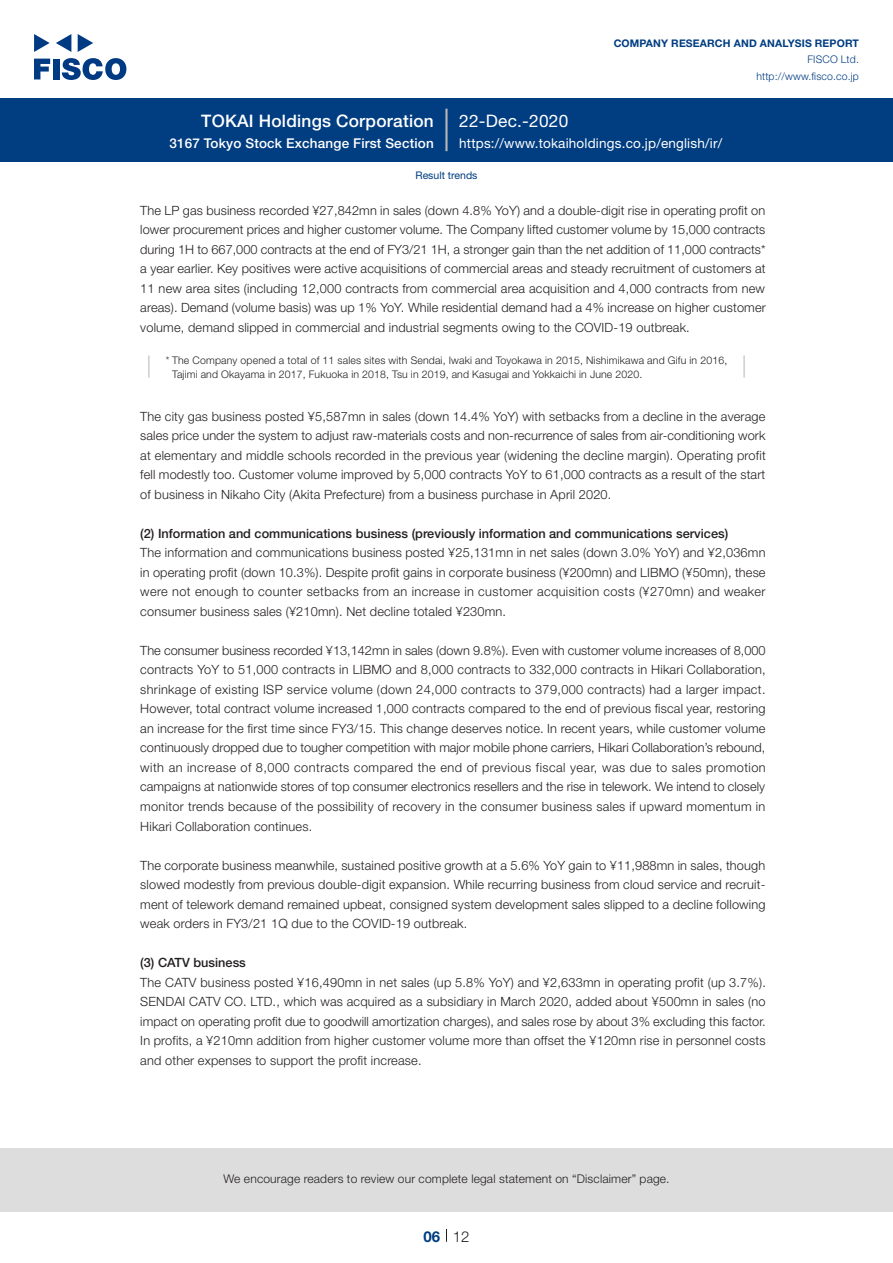
<style>
.page{position:relative;width:893px;height:1263px;background:#fff}
.page>*{position:absolute;margin:0;border:0;box-sizing:border-box;transform-origin:0 0}
.t1{font:500 17.25px "Helvetica Neue LT Std";letter-spacing:.015em;color:#fff}
.t2{font:17.25px "Helvetica Neue LT Std";letter-spacing:.015em;color:#fff}
.t3{font:300 15px "Helvetica Neue LT Std";color:#231f20}
.t4{font:700 15px "Helvetica Neue LT Std";color:#003d81}
.t5{font:13.5px "Helvetica Neue LT Std";letter-spacing:.015em;color:#fff}
.t6{font:500 13.5px "Helvetica Neue LT Std";letter-spacing:.015em;color:#fff}
.t7{font:300 12.75px/19.5px "Helvetica Neue LT Std";letter-spacing:.015em;color:#231f20;text-align:justify}
.t8{font:500 12.75px "Helvetica Neue LT Std";color:#231f20}
.t9{font:300 12px "Helvetica Neue LT Std";letter-spacing:.015em;color:#231f20}
.t10{font:300 10.5px/13.5px "Helvetica Neue LT Std";letter-spacing:.015em;color:#231f20}
.t11{font:700 10.5px "Helvetica Neue LT Std";letter-spacing:.015em;color:#003d81}
.t12{font:300 10.5px/16.5px "Helvetica Neue LT Std";letter-spacing:.015em;color:#003d81;text-align:right}
.t13{font:10.5px "Helvetica Neue LT Std";color:#003d81}
</style>
<div class="page">
<div style="left:0;top:1148px;width:893px;height:64px;background:#ddd"></div>
<svg style="left:34px;top:59px;width:16px;height:20px"></svg>
<div style="left:53px;top:59px;width:6px;height:20px;background:#003a83"></div>
<svg style="left:62px;top:58px;width:64px;height:22px"></svg>
<svg style="left:34px;top:34px;width:16px;height:18px"></svg>
<svg style="left:78px;top:34px;width:15px;height:18px"></svg>
<svg style="left:56px;top:34px;width:15px;height:18px"></svg>
<div style="left:0;top:98px;width:893px;height:64px;background:#003d81"></div>
<hr style="left:445px;top:109px;width:3px;height:42px;background:#b5b5b6">
<svg style="left:446px;top:1229px;width:1px;height:13px"></svg>
<hr style="left:148px;top:355px;width:2px;height:23px;background:#d3d3d3">
<hr style="left:743px;top:355px;width:2px;height:23px;background:#d3d3d3">
<h1 class="t1" style="left:201px;top:110px;width:234px">TOKAI Holdings Corporation</h1>
<p class="t6" style="left:169px;top:135px;width:266px">3167 Tokyo Stock Exchange First Section</p>
<h1 class="t2" style="left:459px;top:110px;width:111px">22-Dec.-2020</h1>
<p class="t11" style="left:614px;top:37px;width:247px">COMPANY RESEARCH AND ANALYSIS REPORT</p>
<p class="t12" style="left:756px;top:51px;width:104px">FISCO Ltd. http://www.fisco.co j p.</p>
<p class="t5" style="left:459px;top:135px;width:264px">https://www.tokaiholdings.co j p. /english /i r/</p>
<p class="t13" style="left:415px;top:169px;width:64px">Result trends</p>
<p class="t7" style="left:140px;top:200px;width:627px">The LP gas business recorded ¥27,842mn in sales (down 4.8% YoY) and a double-digit rise in operating profit on lower procurement prices and higher customer volume. The Company lifted customer volume by 15,000 contracts during H1 to 667,000 contracts at the end of FY3/21 H1 a, stronger gain than the net addition of 11,000 contracts* a year earlier. Key positives were active acquisitions of commercial areas and steady recruitment of customers at 11 new area sites (including 12,000 contracts from commercial area acquisition and 4,000 contracts from new areas .) Demand (volume basis) was up 1% YoY. While residential demand had a 4% increase on higher customer volume, demand slipped in commercial and industrial segments owing to the COVID-19 outbreak.</p>
<p class="t10" style="left:172px;top:353px;width:557px;text-indent:-6px">* The Company opened a total of 11 sales sites with Sendai, Iwaki and Toyokawa in 2015, Nishimikawa and Gifu in 2016,<br>Tajimi and Okayama in 2017, Fukuoka in 2018, Tsu in 2019, and Kasugai and Yokkaichi in June 2020.</p>
<p class="t7" style="left:140px;top:406px;width:627px">The city gas business posted ¥5,587mn in sales (down 14.4% YoY) with setbacks from a decline in the average sales price under the system to adjust raw-materials costs and non-recurrence of sales from air-conditioning work at elementary and middle schools recorded in the previous year (widening the decline margin .) Operating profit fell modestly too. Customer volume improved by 5,000 contracts YoY to 61,000 contracts as a result of the start of business in Nikaho City (Akita Prefecture) from a business purchase in April 2020.</p>
<p class="t8" style="left:140px;top:526px;width:589px">2( ) Information and communications business (previously information and communications services(</p>
<p class="t7" style="left:140px;top:543px;width:627px">The information and communications business posted ¥25,131mn in net sales (down 3.0% YoY) and ¥2,036mn in operating profit (down 10.3% .) Despite profit gains in corporate business (¥200mn) and LIBMO (¥50mn ,) these were not enough to counter setbacks from an increase in customer acquisition costs (¥270mn) and weaker consumer business sales (¥210mn .) Net decline totaled ¥230mn.</p>
<p class="t7" style="left:140px;top:640px;width:627px">The consumer business recorded ¥13,142mn in sales (down 9.8% .) Even with customer volume increases of 8,000 contracts YoY to 51,000 contracts in LIBMO and 8,000 contracts to 332,000 contracts in Hikari Collaboration, shrinkage of existing ISP service volume (down 24,000 contracts to 379,000 contracts) had a larger impact.<br>However, total contract volume increased 1,000 contracts compared to the end of previous fiscal year, restoring an increase for the first time since FY3/15. This change deserves notice In. recent years, while customer volume continuously dropped due to tougher competition with major mobile phone carriers, Hikari Collaboration s’ rebound, with an increase of 8,000 contracts compared the end of previous fiscal year, was due to sales promotion campaigns at nationwide stores of top consumer electronics resellers and the rise in telework. We intend to closely monitor trends because of the possibility of recovery in the consumer business sales if upward momentum in Hikari Collaboration continues.</p>
<p class="t7" style="left:140px;top:855px;width:626px">The corporate business meanwhile, sustained positive growth at a 5.6% YoY gain to ¥11,988mn in sales, though</p>
<p class="t7" style="left:140px;top:894px;width:627px">ment of telework demand remained upbeat, consigned system development sales slipped to a decline following</p>
<p class="t7" style="left:140px;top:874px;width:627px">slowed modestly from previous double-digit expansion. While recurring business from cloud service and recruit-</p>
<p class="t7" style="left:140px;top:913px;width:328px">weak orders in FY3/21 Q1 due to the COVID-19 outbreak.</p>
<p class="t8" style="left:140px;top:955px;width:107px">3( ) CATV business</p>
<p class="t7" style="left:140px;top:972px;width:627px">The CATV business posted ¥16,490mn in net sales (up 5.8% YoY) and ¥2,633mn in operating profit (up 3.7% .( SENDAI CATV CO. LTD., which was acquired as a subsidiary in March 2020, added about ¥500mn in sales (no impact on operating profit due to goodwill amortization charges ,) and sales rose by about 3% excluding this factor.<br>In profits a, ¥210mn addition from higher customer volume more than offset the ¥120mn rise in personnel costs and other expenses to support the profit increase.</p>
<p class="t9" style="left:223px;top:1171px;width:448px">We encourage readers to review our complete legal statement on “Disclaimer” page.</p>
<p class="t4" style="left:423px;top:1227px;width:18px">06</p>
<p class="t3" style="left:453px;top:1227px;width:18px">12</p>
</div>
